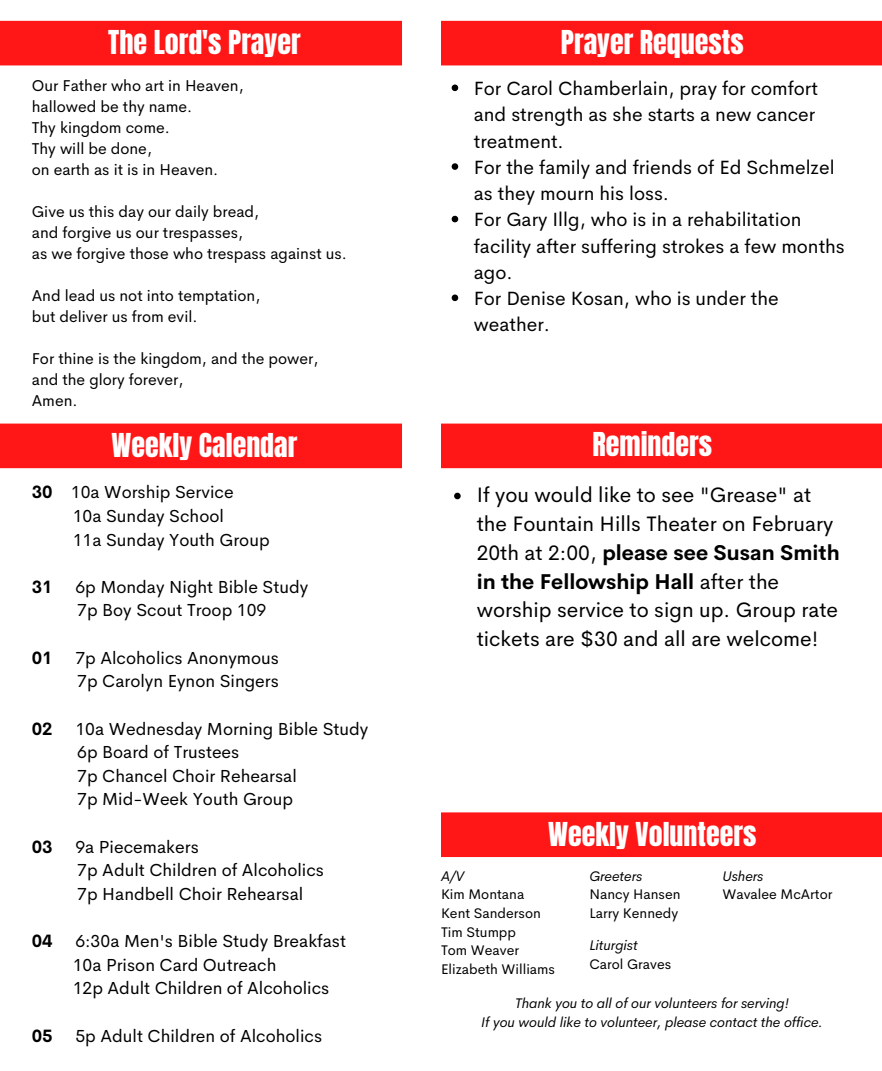
<style>
.page{position:relative;width:882px;height:1071px;background:#fff}
.page>*{position:absolute;margin:0;border:0;box-sizing:border-box;transform-origin:0 0}
.t1{font:28px "Anton";color:#fff}
.t2{font:21px/28.9px "Cerebri Sans";color:#000}
.t3{font:19.25px/26.2px "Cerebri Sans";color:#000}
.t4{font:17.5px "Cerebri Sans";color:#000}
.t5{font:700 17.5px "Cerebri Sans";color:#000}
.t6{font:15.75px "Cerebri Sans";color:#000}
.t7{font:italic 14px "Cerebri Sans";color:#000}
.t8{font:14px "Cerebri Sans";color:#000}
.s1{font-weight:700}
</style>
<div class="page">
<div style="left:0;top:424px;width:402px;height:44px;background:#ff1616"></div>
<div style="left:441px;top:21px;width:441px;height:44px;background:#ff1616"></div>
<div style="left:441px;top:812px;width:441px;height:45px;background:#ff1616"></div>
<div style="left:0;top:21px;width:402px;height:44px;background:#ff1616"></div>
<div style="left:441px;top:424px;width:441px;height:44px;background:#ff1616"></div>
<svg style="left:452px;top:85px;width:6px;height:6px"></svg>
<svg style="left:452px;top:163px;width:6px;height:7px"></svg>
<svg style="left:452px;top:216px;width:6px;height:6px"></svg>
<svg style="left:452px;top:295px;width:6px;height:6px"></svg>
<svg style="left:454px;top:493px;width:7px;height:6px"></svg>
<p class="t1" style="left:108px;top:22px;width:194px">The Lord's Prayer</p>
<p class="t6" style="left:32px;top:76px;width:213px">Our Father who art in Heaven,</p>
<p class="t6" style="left:32px;top:97px;width:162px">hallowed be thy name.</p>
<p class="t6" style="left:32px;top:118px;width:140px">Thy kingdom come.</p>
<p class="t6" style="left:32px;top:139px;width:122px">Thy will be done,</p>
<p class="t6" style="left:32px;top:160px;width:188px">on earth as it is in Heaven.</p>
<p class="t6" style="left:32px;top:202px;width:229px">Give us this day our daily bread,</p>
<p class="t6" style="left:32px;top:223px;width:213px">and forgive us our trespasses,</p>
<p class="t6" style="left:32px;top:244px;width:317px">as we forgive those who trespass against us.</p>
<p class="t6" style="left:32px;top:286px;width:230px">And lead us not into temptation,</p>
<p class="t6" style="left:32px;top:307px;width:167px">but deliver us from evil.</p>
<p class="t6" style="left:32px;top:349px;width:288px">For thine is the kingdom, and the power,</p>
<p class="t6" style="left:32px;top:370px;width:153px">and the glory forever,</p>
<p class="t6" style="left:32px;top:391px;width:47px">Amen.</p>
<p class="t1" style="left:112px;top:425px;width:187px">Weekly Calendar</p>
<p class="t4" style="left:32px;top:481px;width:203px"><span class="s1">30</span> 10a Worship Service</p>
<p class="t4" style="left:73px;top:504px;width:153px">10a Sunday School</p>
<p class="t4" style="left:73px;top:528px;width:199px">11a Sunday Youth Group</p>
<p class="t5" style="left:32px;top:575px;width:22px">31</p>
<p class="t4" style="left:75px;top:575px;width:235px">6p Monday Night Bible Study</p>
<p class="t4" style="left:77px;top:599px;width:191px">7p Boy Scout Troop 109</p>
<p class="t5" style="left:32px;top:646px;width:22px">01</p>
<p class="t4" style="left:75px;top:646px;width:205px">7p Alcoholics Anonymous</p>
<p class="t4" style="left:77px;top:670px;width:203px">7p Carolyn Eynon Singers</p>
<p class="t5" style="left:32px;top:717px;width:22px">02</p>
<p class="t4" style="left:75px;top:717px;width:295px">10a Wednesday Morning Bible Study</p>
<p class="t4" style="left:77px;top:741px;width:164px">6p Board of Trustees</p>
<p class="t4" style="left:77px;top:764px;width:221px">7p Chancel Choir Rehearsal</p>
<p class="t4" style="left:77px;top:788px;width:218px">7p Mid-Week Youth Group</p>
<p class="t5" style="left:32px;top:835px;width:22px">03</p>
<p class="t4" style="left:75px;top:835px;width:125px">9a Piecemakers</p>
<p class="t4" style="left:77px;top:859px;width:248px">7p Adult Children of Alcoholics</p>
<p class="t4" style="left:77px;top:882px;width:228px">7p Handbell Choir Rehearsal</p>
<p class="t5" style="left:32px;top:930px;width:22px">04</p>
<p class="t4" style="left:75px;top:930px;width:272px">6:30a Men's Bible Study Breakfast</p>
<p class="t4" style="left:73px;top:953px;width:205px">10a Prison Card Outreach</p>
<p class="t4" style="left:73px;top:977px;width:258px">12p Adult Children of Alcoholics</p>
<p class="t5" style="left:32px;top:1024px;width:22px">05</p>
<p class="t4" style="left:75px;top:1024px;width:248px">5p Adult Children of Alcoholics</p>
<p class="t1" style="left:561px;top:22px;width:184px">Prayer Requests</p>
<p class="t3" style="left:474px;top:75px;width:346px">For Carol Chamberlain, pray for comfort and strength as she starts a new cancer treatment.</p>
<p class="t3" style="left:474px;top:154px;width:362px">For the family and friends of Ed Schmelzel as they mourn his loss.</p>
<p class="t3" style="left:474px;top:206px;width:373px">For Gary Illg, who is in a rehabilitation facility after suffering strokes a few months ago.</p>
<p class="t3" style="left:474px;top:285px;width:306px">For Denise Kosan, who is under the weather.</p>
<p class="t1" style="left:593px;top:425px;width:121px">Reminders</p>
<p class="t2" style="left:477px;top:480px;width:364px">If you would like to see "Grease" at the Fountain Hills Theater on February 20th at 2:00, <span class="s1">please see Susan Smith in the Fellowship Hall</span> after the worship service to sign up. Group rate tickets are $30 and all are welcome!</p>
<p class="t1" style="left:548px;top:814px;width:210px">Weekly Volunteers</p>
<p class="t7" style="left:589px;top:867px;width:54px">Greeters</p>
<p class="t8" style="left:589px;top:885px;width:93px">Nancy Hansen</p>
<p class="t8" style="left:589px;top:904px;width:90px">Larry Kennedy</p>
<p class="t7" style="left:589px;top:936px;width:50px">Liturgist</p>
<p class="t8" style="left:589px;top:955px;width:83px">Carol Graves</p>
<p class="t7" style="left:441px;top:867px;width:25px">A/V</p>
<p class="t8" style="left:441px;top:885px;width:85px">Kim Montana</p>
<p class="t8" style="left:441px;top:904px;width:101px">Kent Sanderson</p>
<p class="t8" style="left:441px;top:923px;width:77px">Tim Stumpp</p>
<p class="t8" style="left:441px;top:941px;width:80px">Tom Weaver</p>
<p class="t8" style="left:441px;top:960px;width:116px">Elizabeth Williams</p>
<p class="t7" style="left:722px;top:867px;width:43px">Ushers</p>
<p class="t8" style="left:722px;top:885px;width:112px">Wavalee McArtor</p>
<p class="t7" style="left:515px;top:994px;width:275px">Thank you to all of our volunteers for serving!</p>
<p class="t7" style="left:481px;top:1013px;width:343px">If you would like to volunteer, please contact the office.</p>
</div>
